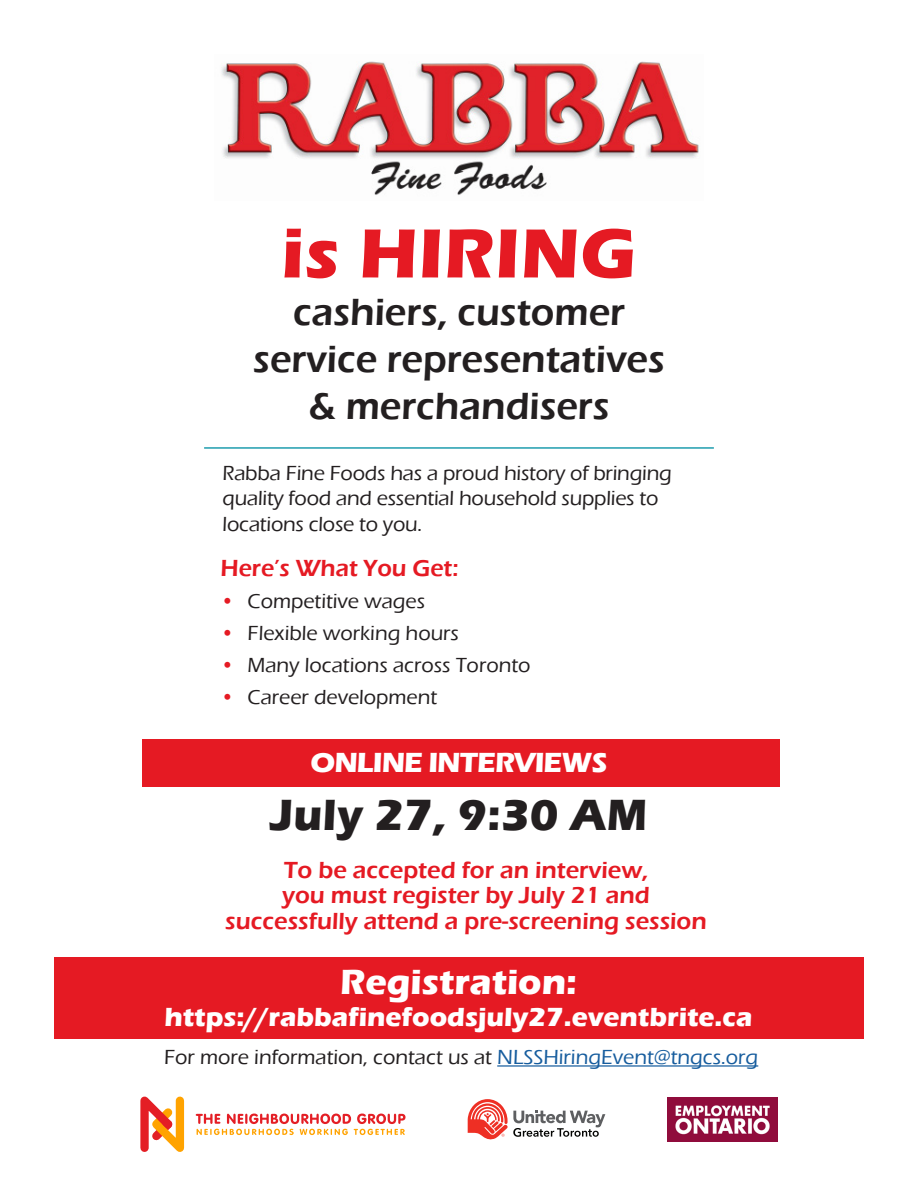
<style>
.page{position:relative;width:918px;height:1188px;background:#fff}
.page>*{position:absolute;margin:0;border:0;box-sizing:border-box;transform-origin:0 0}
.t1{font:700 72px "Eras ITC";letter-spacing:.01em;color:#e51a23}
.t2{font:700 45px "Eras ITC";letter-spacing:.01em;color:#231f20}
.t3{font:600 39px/46.8px "Eras ITC";color:#231f20;text-align:center}
.t4{font:700 36px "Eras ITC";color:#fff}
.t5{font:700 28.5px "Eras ITC";letter-spacing:-.03em;color:#fff}
.t6{font:700 27px "Eras ITC";color:#fff}
.t7{font:600 24px/25.5px "Eras ITC";color:#e51a23;text-align:center}
.t8{font:500 21px/25.2px "Eras ITC";color:#231f20}
.s1{color:#e51a23}
.s2{color:#175d9e}
</style>
<div class="page">
<div style="left:54px;top:957px;width:810px;height:81px;background:#e51a23"></div>
<div style="left:143px;top:739px;width:637px;height:48px;background:#e51a23"></div>
<hr style="left:204px;top:447px;width:510px;height:2px;background:#1e9dae">
<svg style="left:468px;top:1099px;width:137px;height:40px"></svg>
<img style="left:667px;top:1097px;width:111px;height:44px">
<svg style="left:140px;top:1097px;width:45px;height:55px"></svg>
<svg style="left:196px;top:1114px;width:210px;height:21px"></svg>
<hr style="left:497px;top:1065px;width:261px;height:2px;background:#175d9e">
<img style="left:221px;top:61px;width:479px;height:134px">
<p class="t1" style="left:282px;top:212px;width:356px">is HIRING</p>
<p class="t3" style="left:253px;top:289px;width:413px">cashiers, customer service representatives &amp; merchandisers</p>
<p class="t8" style="left:223px;top:461px;width:451px">Rabba Fine Foods has a proud history of bringing quality food and essential household supplies to locations close to you.</p>
<p class="t7" style="left:220px;top:555px;width:239px">Here’s What You Get:</p>
<p class="t8" style="left:220px;top:588px;width:206px"><span class="s1">•</span> Competitive wages</p>
<p class="t8" style="left:220px;top:620px;width:240px"><span class="s1">•</span> Flexible working hours</p>
<p class="t8" style="left:220px;top:652px;width:312px"><span class="s1">•</span> Many locations across Toronto</p>
<p class="t8" style="left:220px;top:684px;width:218px"><span class="s1">•</span> Career development</p>
<p class="t5" style="left:311px;top:746px;width:298px">ONLINE INTERVIEWS</p>
<p class="t2" style="left:270px;top:789px;width:379px">July 27, 9:30 AM</p>
<p class="t7" style="left:225px;top:857px;width:483px">To be accepted for an interview,<br>you must register by July 21 and successfully attend a pre-screening session</p>
<p class="t4" style="left:340px;top:962px;width:238px">Registration:</p>
<p class="t6" style="left:164px;top:1001px;width:590px">https://rabbafinefoodsjuly27.eventbrite.ca</p>
<p class="t8" style="left:164px;top:1045px;width:596px">For more information, contact us at <span class="s2">NLSSHiringEvent@tngcs.org</span></p>
</div>
